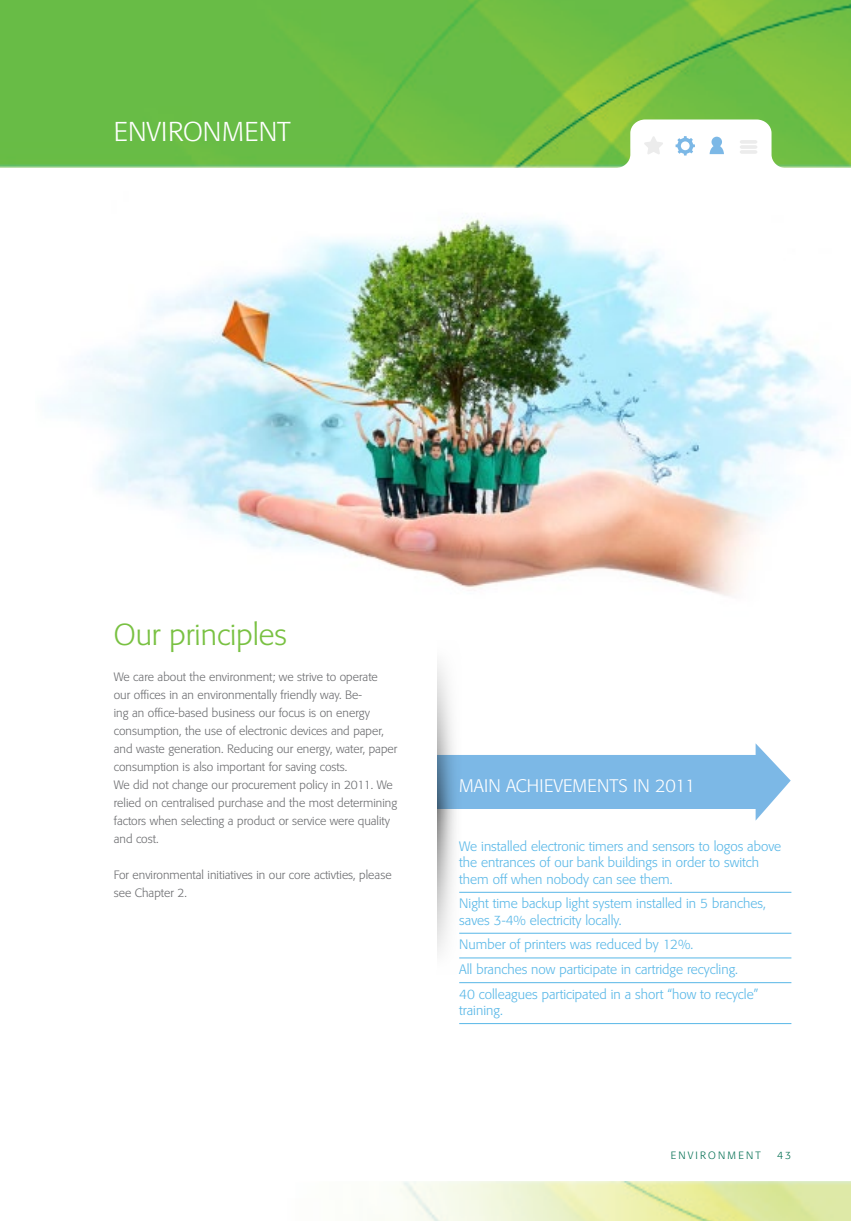
<style>
.page{position:relative;width:851px;height:1221px;background:#fff}
.page>*{position:absolute;margin:0;border:0;box-sizing:border-box;transform-origin:0 0}
.t1{font:300 30px "Formata LIGH Tp RO";color:#79c142}
.t2{font:300 27px "Formata LIGH Tp RO";color:#fff}
.t3{font:300 18px "Formata LIGH Tp RO";letter-spacing:-.03em;color:#fff}
.t4{font:300 13.5px/16.2px "Formata LIGH Tp RO";color:#58b7e7}
.t5{font:300 12px/18px "Formata LIGH Tp RO";color:#6c6d70}
.t6{font:300 10.5px "Formata LIGH Tp RO";letter-spacing:.2em;color:#006e51}
</style>
<div class="page">
<img style="left:0;top:0;width:850px;height:1220px">
<div style="left:0;top:168px;width:850px;height:1012px;background:#fff"></div>
<img style="left:48px;top:218px;width:786px;height:378px">
<svg style="left:609px;top:119px;width:182px;height:49px"></svg>
<svg style="left:467px;top:743px;width:323px;height:77px"></svg>
<img style="left:437px;top:661px;width:30px;height:323px">
<hr style="left:459px;top:892px;width:332px;height:1px;background:#58b7e7">
<hr style="left:459px;top:932px;width:332px;height:1px;background:#58b7e7">
<hr style="left:459px;top:957px;width:332px;height:1px;background:#58b7e7">
<hr style="left:459px;top:982px;width:332px;height:1px;background:#58b7e7">
<hr style="left:459px;top:1023px;width:332px;height:1px;background:#58b7e7">
<h2 class="t2" style="left:114px;top:115px;width:178px">ENVIRONMENT</h2>
<h1 class="t1" style="left:114px;top:617px;width:175px">Our principles</h1>
<p class="t5" style="left:114px;top:668px;width:285px">We care about the environment; we strive to operate our offices in an environmentally friendly way. Be-<br>ing an office-based business our focus is on energy consumption, the use of electronic devices and paper, and waste generation. Reducing our energy, water, paper consumption is also important for saving costs.<br>We did not change our procurement policy in 2011. We relied on centralised purchase and the most determining factors when selecting a product or service were quality and cost.</p>
<p class="t5" style="left:114px;top:866px;width:279px">For environmental initiatives in our core activties, please see Chapter 2.</p>
<h3 class="t3" style="left:459px;top:774px;width:25px">Main</h3>
<h3 class="t3" style="left:506px;top:774px;width:12px">achievements</h3>
<h3 class="t3" style="left:633px;top:774px;width:64px">in 2011</h3>
<p class="t4" style="left:459px;top:838px;width:323px">We installed electronic timers and sensors to logos above the entrances of our bank buildings in order to switch them off when nobody can see them.</p>
<p class="t4" style="left:459px;top:895px;width:308px">Night time backup light system installed in 5 branches, saves 3-4% electricity locally.</p>
<p class="t4" style="left:459px;top:932px;width:301px;line-height:24.8px">Number of printers was reduced by 12%.<br>All branches now participate in cartridge recycling.<br>40 colleagues participated in a short “how to recycle”</p>
<p class="t4" style="left:459px;top:1002px;width:45px">training.</p>
<p class="t6" style="left:670px;top:1149px;width:91px">ENVIRONMENT</p>
<p class="t6" style="left:777px;top:1149px;width:16px">43</p>
</div>
